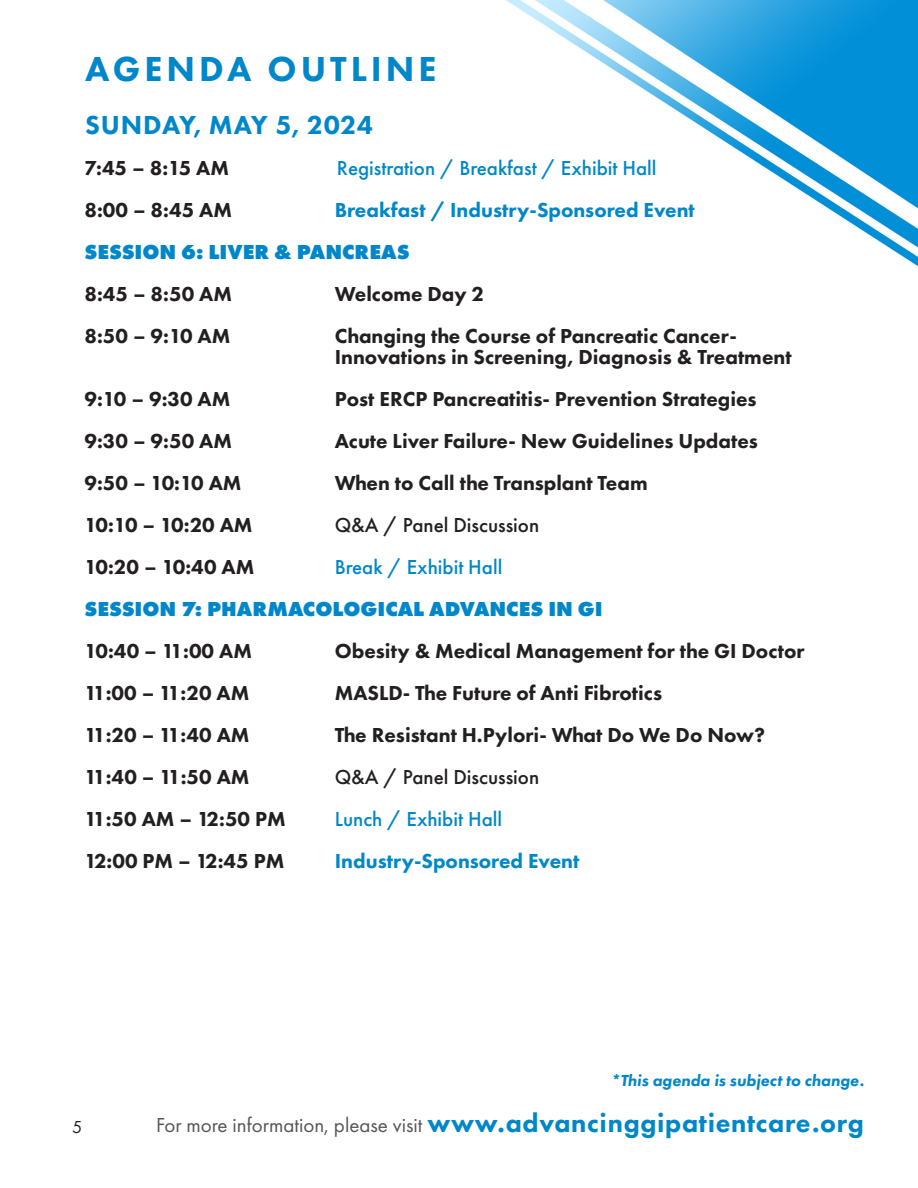
<style>
.page{position:relative;width:918px;height:1188px;background:#fff}
.page>*{position:absolute;margin:0;border:0;box-sizing:border-box;transform-origin:0 0}
.GALA{font:800 36px "Futura PT";letter-spacing:.11em;color:#0087ca}
.t1{font:800 27px "Futura PT";letter-spacing:.02em;color:#0087ca}
.t2{font:800 21px/21px "Futura PT";color:#231f20}
.t3{font:500 21px "Futura PT";color:#0087ca}
.t4{font:21px "Futura PT";color:#565556}
.t5{font:800 21px "Futura PT";color:#0087ca}
.t6{font:800 21px "Futura PT";color:#0087ca}
.t7{font:500 21px "Futura PT";color:#231f20}
.t8{font:18px "Futura PT";color:#231f20}
.t9{font:italic 800 16.5px "Futura PT";color:#0087ca}
.s1{font-weight:800;font-size:27px;color:#0087ca}
</style>
<div class="page">
<img style="left:506px;top:0;width:412px;height:267px">
<p class="GALA" style="left:85px;top:47px;width:353px">AGENDA OUTLINE</p>
<p class="t1" style="left:85px;top:108px;width:289px">SUNDAY, MAY 5, 2024</p>
<p class="t2" style="left:84px;top:157px;width:146px">7:45 – 8:15 AM</p>
<p class="t3" style="left:337px;top:156px;width:321px">Registration / Breakfast / Exhibit Hall</p>
<p class="t2" style="left:84px;top:199px;width:149px">8:00 – 8:45 AM</p>
<p class="t6" style="left:335px;top:197px;width:362px">Breakfast / Industry-Sponsored Event</p>
<p class="t5" style="left:84px;top:239px;width:327px">SESSION 6: LIVER &amp; PANCREAS</p>
<p class="t2" style="left:84px;top:283px;width:149px">8:45 – 8:50 AM</p>
<p class="t2" style="left:335px;top:283px;width:151px">Welcome Day 2</p>
<p class="t2" style="left:84px;top:325px;width:147px">8:50 – 9:10 AM</p>
<p class="t2" style="left:335px;top:325px;width:458px">Changing the Course of Pancreatic Cancer-<br>Innovations in Screening, Diagnosis &amp; Treatment</p>
<p class="t2" style="left:84px;top:388px;width:147px">9:10 – 9:30 AM</p>
<p class="t2" style="left:335px;top:388px;width:424px">Post ERCP Pancreatitis- Prevention Strategies</p>
<p class="t2" style="left:84px;top:430px;width:149px">9:30 – 9:50 AM</p>
<p class="t2" style="left:335px;top:430px;width:425px">Acute Liver Failure- New Guidelines Updates</p>
<p class="t2" style="left:84px;top:472px;width:159px">9:50 – 10:10 AM</p>
<p class="t2" style="left:335px;top:472px;width:315px">When to Call the Transplant Team</p>
<p class="t2" style="left:84px;top:514px;width:170px">10:10 – 10:20 AM</p>
<p class="t7" style="left:335px;top:513px;width:206px">Q&amp;A / Panel Discussion</p>
<p class="t2" style="left:84px;top:556px;width:171px">10:20 – 10:40 AM</p>
<p class="t3" style="left:335px;top:555px;width:169px">Break / Exhibit Hall</p>
<p class="t5" style="left:84px;top:596px;width:520px">SESSION 7: PHARMACOLOGICAL ADVANCES IN GI</p>
<p class="t2" style="left:84px;top:640px;width:169px">10:40 – 11:00 AM</p>
<p class="t2" style="left:335px;top:640px;width:471px">Obesity &amp; Medical Management for the GI Doctor</p>
<p class="t2" style="left:84px;top:682px;width:166px">11:00 – 11:20 AM</p>
<p class="t2" style="left:335px;top:682px;width:329px">MASLD- The Future of Anti Fibrotics</p>
<p class="t2" style="left:84px;top:724px;width:167px">11:20 – 11:40 AM</p>
<p class="t2" style="left:335px;top:724px;width:432px">The Resistant H.Pylori- What Do We Do Now?</p>
<p class="t2" style="left:84px;top:766px;width:167px">11:40 – 11:50 AM</p>
<p class="t7" style="left:335px;top:765px;width:206px">Q&amp;A / Panel Discussion</p>
<p class="t2" style="left:84px;top:808px;width:203px">11:50 AM – 12:50 PM</p>
<p class="t3" style="left:335px;top:807px;width:169px">Lunch / Exhibit Hall</p>
<p class="t2" style="left:84px;top:850px;width:201px">12:00 PM – 12:45 PM</p>
<p class="t6" style="left:335px;top:848px;width:246px">Industry-Sponsored Event</p>
<p class="t8" style="left:72px;top:1116px;width:12px">5</p>
<p class="t9" style="left:611px;top:1070px;width:255px">*This agenda is subject to change.</p>
<p class="t4" style="left:156px;top:1112px;width:709px">For more information, please visit <span class="s1">www.advancinggipatientcare.org</span></p>
</div>
